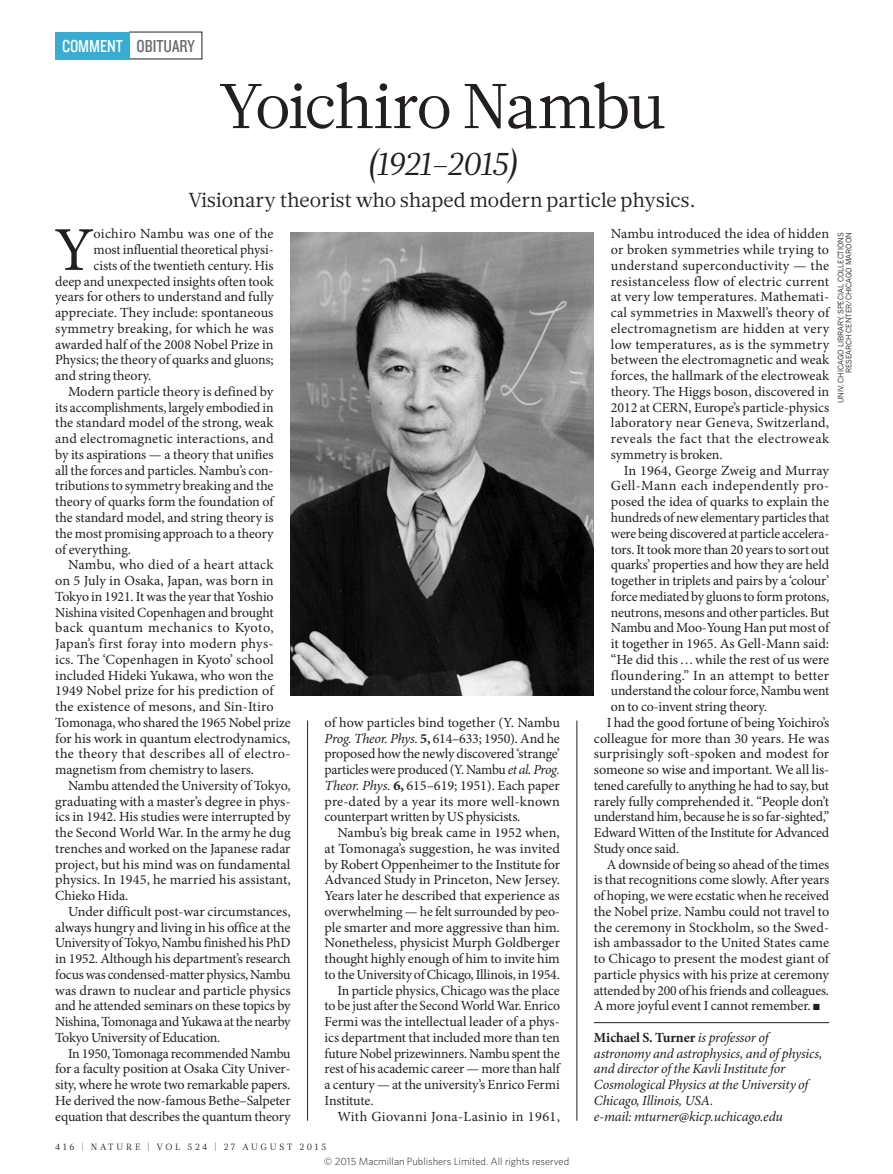
<style>
.page{position:relative;width:893px;height:1174px;background:#fff}
.page>*{position:absolute;margin:0;border:0;box-sizing:border-box;transform-origin:0 0}
.HEAD_42{font:63px "Glosa Math";letter-spacing:-.035em;color:#231f20}
.BODY_DROP_CAP{font:62.4px "Minion Pro";color:#231f20}
.OBIT_DATES{font:italic 31.5px "Glosa Math";letter-spacing:-.04em;color:#231f20}
.OBIT_INTRO{font:20.25px "Glosa Math";color:#231f20}
.t1{font:18px "Knockout 29 Junior Ltweight";color:#6c6d70}
.BODY_INDENT{font:13.95px/15.8px "Minion Pro";letter-spacing:-.005em;color:#231f20;text-align:justify}
.BODY_DROP_CAP-2{font:13.95px "Minion Pro";letter-spacing:-.005em;color:#231f20}
.AUTHOR_DETAILS{font:italic 13.95px/15.8px "Minion Pro";letter-spacing:-.015em;color:#231f20}
.EMAIL{font:italic 13.95px "Minion Pro";letter-spacing:-.01em;color:#231f20}
.BODY_INDENT-2{font:13.95px "Minion Pro";letter-spacing:.025em;color:#231f20}
.BODY_DROP_CAP-3{font:13.95px "Minion Pro";letter-spacing:.015em;color:#231f20}
.t2{font:300 10.5px "Whitney";color:#231f20}
.t3{font:9px "Glosa Math";letter-spacing:.3em;color:#231f20}
.PIC_CREDIT{font:7.5px/8.2px "News Gothic MTOT";color:#231f20;text-align:right}
.s1{color:#fff}
.s2{font-style:italic}
.s3{font-weight:700}
.s4{font-weight:700;font-style:normal}
</style>
<div class="page">
<img style="left:291px;top:232px;width:303px;height:463px">
<hr style="left:594px;top:1022px;width:235px;height:1px;background:#231f20">
<div style="left:55px;top:32px;width:75px;height:27px;background:#38acd2"></div>
<hr style="left:577px;top:720px;width:1px;height:400px;background:#231f20">
<hr style="left:307px;top:720px;width:1px;height:400px;background:#231f20">
<p class="t1" style="left:62px;top:34px;width:134px"><span class="s1">COMMENT</span> OBITUARY</p>
<p class="HEAD_42" style="left:219px;top:65px;width:447px">Yoichiro Nambu</p>
<p class="OBIT_DATES" style="left:366px;top:144px;width:153px">(1921–2015)</p>
<p class="OBIT_INTRO" style="left:188px;top:186px;width:509px">Visionary theorist who shaped modern particle physics.</p>
<p class="BODY_DROP_CAP" style="left:54px;top:208px;width:41px">Y</p>
<p class="BODY_DROP_CAP-3" style="left:94px;top:224px;width:181px">oichiro Nambu was one of the</p>
<p class="BODY_DROP_CAP-2" style="left:94px;top:240px;width:181px">most influential theoretical physi-</p>
<p class="BODY_DROP_CAP-2" style="left:94px;top:256px;width:181px">cists of the twentieth century. His</p>
<p class="BODY_DROP_CAP-2" style="left:55px;top:272px;width:220px">deep and unexpected insights often took</p>
<p class="BODY_DROP_CAP-2" style="left:55px;top:287px;width:220px">years for others to understand and fully</p>
<p class="BODY_DROP_CAP-2" style="left:55px;top:303px;width:220px">appreciate. They include: spontaneous</p>
<p class="BODY_DROP_CAP-2" style="left:55px;top:319px;width:220px">symmetry breaking, for which he was</p>
<p class="BODY_DROP_CAP-2" style="left:55px;top:335px;width:220px">awarded half of the 2008 Nobel Prize in</p>
<p class="BODY_DROP_CAP-2" style="left:55px;top:350px;width:220px">Physics; the theory of quarks and gluons;</p>
<p class="BODY_DROP_CAP-2" style="left:55px;top:366px;width:98px">and string theory.</p>
<p class="BODY_INDENT" style="left:55px;top:384px;width:220px;text-indent:13px">Modern particle theory is defined by its accomplishments, largely embodied in the standard model of the strong, weak and electromagnetic interactions, and by its aspirations — a theory that unifies all the forces and particles. Nambu’s con&shy;tributions to symmetry breaking and the theory of quarks form the foundation of the standard model, and string theory is the most promising approach to a theory of everything.</p>
<p class="BODY_INDENT" style="left:55px;top:557px;width:237px;text-align:left;text-indent:13px">Nambu, who died of a heart attack on 5 July in Osaka, Japan, was born in Tokyo in 1921. It was the year that Yoshio Nishina visited Copenhagen and brought back quantum mechanics to Kyoto, Japan’s first foray into modern phys&shy;ics. The ‘Copenhagen in Kyoto’ school included Hideki Yukawa, who won the 1949 Nobel prize for his prediction of the existence of mesons, and Sin-Itiro Tomonaga, who shared the 1965 Nobel prize for his work in quantum electrodynamics, the theory that describes all of electro&shy;magnetism from chemistry to lasers.</p>
<p class="BODY_INDENT" style="left:55px;top:777px;width:237px;text-indent:13px">Nambu attended the University of Tokyo, graduating with a master’s degree in phys&shy;ics in 1942. His studies were interrupted by the Second World War. In the army he dug trenches and worked on the Japanese radar project, but his mind was on fundamental physics. In 1945, he married his assistant, Chieko Hida.</p>
<p class="BODY_INDENT" style="left:55px;top:903px;width:237px;text-indent:13px">Under difficult post-war circumstances, always hungry and living in his office at the University of Tokyo, Nambu finished his PhD in 1952. Although his department’s research focus was condensed-matter physics, Nambu was drawn to nuclear and particle physics and he attended seminars on these topics by Nishina, Tomonaga and Yukawa at the nearby Tokyo University of Education.</p>
<p class="BODY_INDENT" style="left:55px;top:1045px;width:237px;text-indent:13px">In 1950, Tomonaga recommended Nambu for a faculty position at Osaka City Univer&shy;sity, where he wrote two remarkable papers.<br>He derived the now-famous Bethe–Salpeter equation that describes the quantum theory</p>
<p class="BODY_INDENT" style="left:325px;top:714px;width:237px">of how particles bind together (Y. Nambu <span class="s2">Prog. Theor. Phys.</span> <span class="s3">5,</span> 614–633; 1950). And he proposed how the newly discovered ‘strange’ particles were produced (Y. Nambu <span class="s2">et al. Prog.<br>Theor. Phys.</span> <span class="s3">6,</span> 615–619; 1951). Each paper pre-dated by a year its more well-known counterpart written by US physicists.</p>
<p class="BODY_INDENT" style="left:325px;top:825px;width:237px;text-indent:13px">Nambu’s big break came in 1952 when, at Tomonaga’s suggestion, he was invited by Robert Oppenheimer to the Institute for Advanced Study in Princeton, New Jersey.<br>Years later he described that experience as overwhelming — he felt surrounded by peo&shy;ple smarter and more aggressive than him.<br>Nonetheless, physicist Murph Goldberger thought highly enough of him to invite him to the University of Chicago, Illinois, in 1954.</p>
<p class="BODY_INDENT" style="left:325px;top:982px;width:237px;text-indent:13px">In particle physics, Chicago was the place to be just after the Second World War. Enrico Fermi was the intellectual leader of a phys&shy;ics department that included more than ten future Nobel prizewinners. Nambu spent the rest of his academic career — more than half a century — at the university’s Enrico Fermi Institute.</p>
<p class="BODY_INDENT-2" style="left:337px;top:1106px;width:224px">With Giovanni Jona-Lasinio in 1961,</p>
<p class="t3" style="left:55px;top:1141px;width:272px">416 | NATURE | VOL 524 | 27 AUGUST 2015</p>
<p class="t2" style="left:324px;top:1154px;width:247px">© 2015 Macmillan Publishers Limited. All rights reserved</p>
<p class="BODY_INDENT" style="left:611px;top:226px;width:220px">Nambu introduced the idea of hidden or broken symmetries while trying to understand superconductivity — the resistanceless flow of electric current at very low temperatures. Mathemati&shy;cal symmetries in Maxwell’s theory of electromagnetism are hidden at very low temperatures, as is the symmetry between the electromagnetic and weak forces, the hallmark of the electroweak theory. The Higgs boson, discovered in 2012 at CERN, Europe’s particle-physics laboratory near Geneva, Switzerland, reveals the fact that the electroweak symmetry is broken.</p>
<p class="BODY_INDENT" style="left:611px;top:462px;width:220px;text-indent:13px">In 1964, George Zweig and Murray Gell-Mann each independently pro&shy;posed the idea of quarks to explain the hundreds of new elementary particles that were being discovered at particle accelera&shy;tors. It took more than 20 years to sort out quarks’ properties and how they are held together in triplets and pairs by a ‘colour’ force mediated by gluons to form protons, neutrons, mesons and other particles. But Nambu and Moo-Young Han put most of it together in 1965. As Gell-Mann said: “He did this…while the rest of us were floundering.” In an attempt to better understand the colour force, Nambu went on to co-invent string theory.</p>
<p class="BODY_INDENT" style="left:594px;top:714px;width:237px;text-indent:13px">I had the good fortune of being Yoichiro’s colleague for more than 30 years. He was surprisingly soft-spoken and modest for someone so wise and important. We all lis&shy;tened carefully to anything he had to say, but rarely fully comprehended it. “People don’t understand him, because he is so far-sighted,” Edward Witten of the Institute for Advanced Study once said.</p>
<p class="BODY_INDENT" style="left:594px;top:856px;width:237px;text-indent:13px">A downside of being so ahead of the times is that recognitions come slowly. After years of hoping, we were ecstatic when he received the Nobel prize. Nambu could not travel to the ceremony in Stockholm, so the Swed&shy;ish ambassador to the United States came to Chicago to present the modest giant of particle physics with his prize at ceremony attended by 200 of his friends and colleagues.<br>A more joyful event I cannot remember. ■</p>
<p class="AUTHOR_DETAILS" style="left:594px;top:1030px;width:230px"><span class="s4">Michael S. Turner</span> is professor of astronomy and astrophysics, and of physics, and director of the Kavli Institute for Cosmological Physics at the University of Chicago, Illinois, USA.</p>
<p class="EMAIL" style="left:594px;top:1107px;width:191px">e-mail: mturner@kicp.uchicago.edu</p>
<p class="PIC_CREDIT" style="left:836px;top:403px;width:172px;rotate:-90deg">UNIV. CHICAGO LIBRARY, SPECIAL COLLECTIONS<br>RESEARCH CENTER/CHICAGO MAROON</p>
</div>
